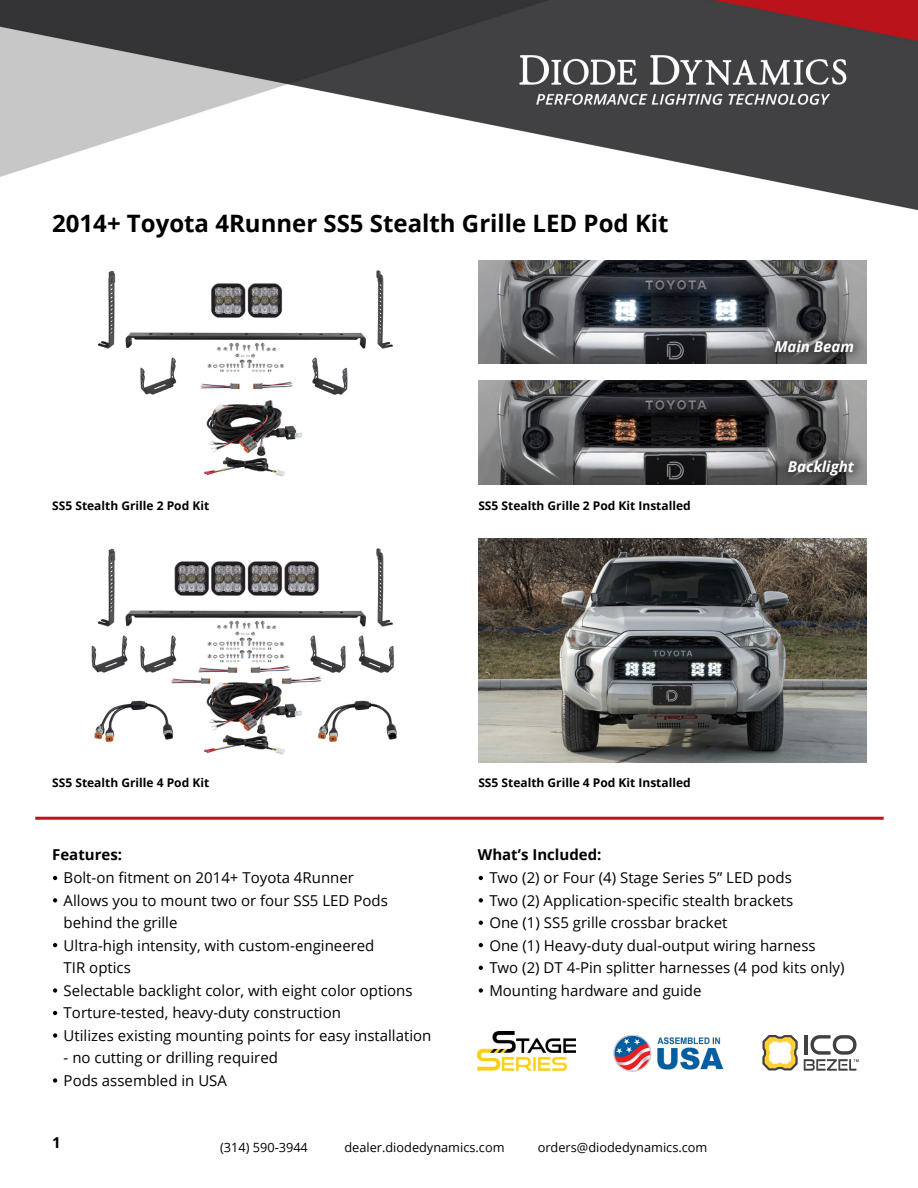
<style>
.page{position:relative;width:918px;height:1188px;background:#fff}
.page>*{position:absolute;margin:0;border:0;box-sizing:border-box;transform-origin:0 0}
.t1{font:700 24px "Open Sans";color:#000}
.t2{font:15px/22.5px "Open Sans";color:#000}
.t3{font:700 15px "Open Sans";color:#000}
.t4{font:italic 700 15px "Open Sans";color:#fff}
.t5{font:12.75px "Open Sans";color:#000}
.t6{font:700 12px "Open Sans";color:#000}
</style>
<div class="page">
<img style="left:0;top:0;width:918px;height:210px">
<svg style="left:53px;top:876px;width:4px;height:4px"></svg>
<svg style="left:53px;top:1011px;width:4px;height:4px"></svg>
<svg style="left:53px;top:943px;width:4px;height:4px"></svg>
<svg style="left:53px;top:898px;width:4px;height:5px"></svg>
<svg style="left:479px;top:876px;width:4px;height:4px"></svg>
<svg style="left:479px;top:943px;width:4px;height:4px"></svg>
<svg style="left:479px;top:898px;width:4px;height:5px"></svg>
<svg style="left:479px;top:966px;width:4px;height:4px"></svg>
<svg style="left:53px;top:988px;width:4px;height:5px"></svg>
<svg style="left:479px;top:988px;width:4px;height:5px"></svg>
<svg style="left:479px;top:921px;width:4px;height:4px"></svg>
<svg style="left:762px;top:1035px;width:97px;height:36px"></svg>
<img style="left:613px;top:1035px;width:111px;height:37px">
<img style="left:478px;top:1032px;width:97px;height:40px">
<svg style="left:53px;top:1033px;width:4px;height:5px"></svg>
<svg style="left:53px;top:1078px;width:4px;height:5px"></svg>
<hr style="left:35px;top:817px;width:849px;height:3px;background:#ba141a">
<img style="left:91px;top:548px;width:306px;height:207px">
<img style="left:97px;top:270px;width:296px;height:207px">
<img style="left:478px;top:380px;width:388px;height:104px">
<img style="left:478px;top:538px;width:388px;height:224px">
<div style="left:777px;top:450px;width:88px;height:36px;background:#000;opacity:.35"></div>
<img style="left:478px;top:260px;width:388px;height:104px">
<div style="left:764px;top:329px;width:100px;height:34px;background:#000;opacity:.35"></div>
<h1 class="t1" style="left:52px;top:206px;width:618px">2014+ Toyota 4Runner SS5 Stealth Grille LED Pod Kit</h1>
<p class="t6" style="left:52px;top:497px;width:159px">SS5 Stealth Grille 2 Pod Kit</p>
<p class="t6" style="left:478px;top:497px;width:214px">SS5 Stealth Grille 2 Pod Kit Installed</p>
<p class="t4" style="left:774px;top:336px;width:81px">Main Beam</p>
<p class="t4" style="left:788px;top:456px;width:68px">Backlight</p>
<p class="t6" style="left:52px;top:775px;width:159px">SS5 Stealth Grille 4 Pod Kit</p>
<p class="t6" style="left:478px;top:775px;width:214px">SS5 Stealth Grille 4 Pod Kit Installed</p>
<p class="t3" style="left:52px;top:844px;width:71px">Features:</p>
<p class="t2" style="left:64px;top:866px;width:369px">Bolt-on fitment on 2014+ Toyota 4Runner<br>Allows you to mount two or four SS5 LED Pods behind the grille<br>Ultra-high intensity, with custom-engineered<br>TIR optics<br>Selectable backlight color, with eight color options Torture-tested, heavy-duty construction<br>Utilizes existing mounting points for easy installation</p>
<p class="t2" style="left:64px;top:1046px;width:216px">- no cutting or drilling required<br>Pods assembled in USA</p>
<p class="t3" style="left:478px;top:844px;width:125px">What’s Included:</p>
<p class="t2" style="left:489px;top:866px;width:357px">Two (2) or Four (4) Stage Series 5” LED pods<br>Two (2) Application-specific stealth brackets<br>One (1) SS5 grille crossbar bracket<br>One (1) Heavy-duty dual-output wiring harness Two (2) DT 4-Pin splitter harnesses (4 pod kits only)<br>Mounting hardware and guide</p>
<p class="t3" style="left:52px;top:1132px;width:10px">1</p>
<p class="t5" style="left:220px;top:1139px;width:89px">(314) 590-3944</p>
<p class="t5" style="left:344px;top:1139px;width:162px">dealer.diodedynamics.com</p>
<p class="t5" style="left:538px;top:1139px;width:171px">orders@diodedynamics.com</p>
</div>
